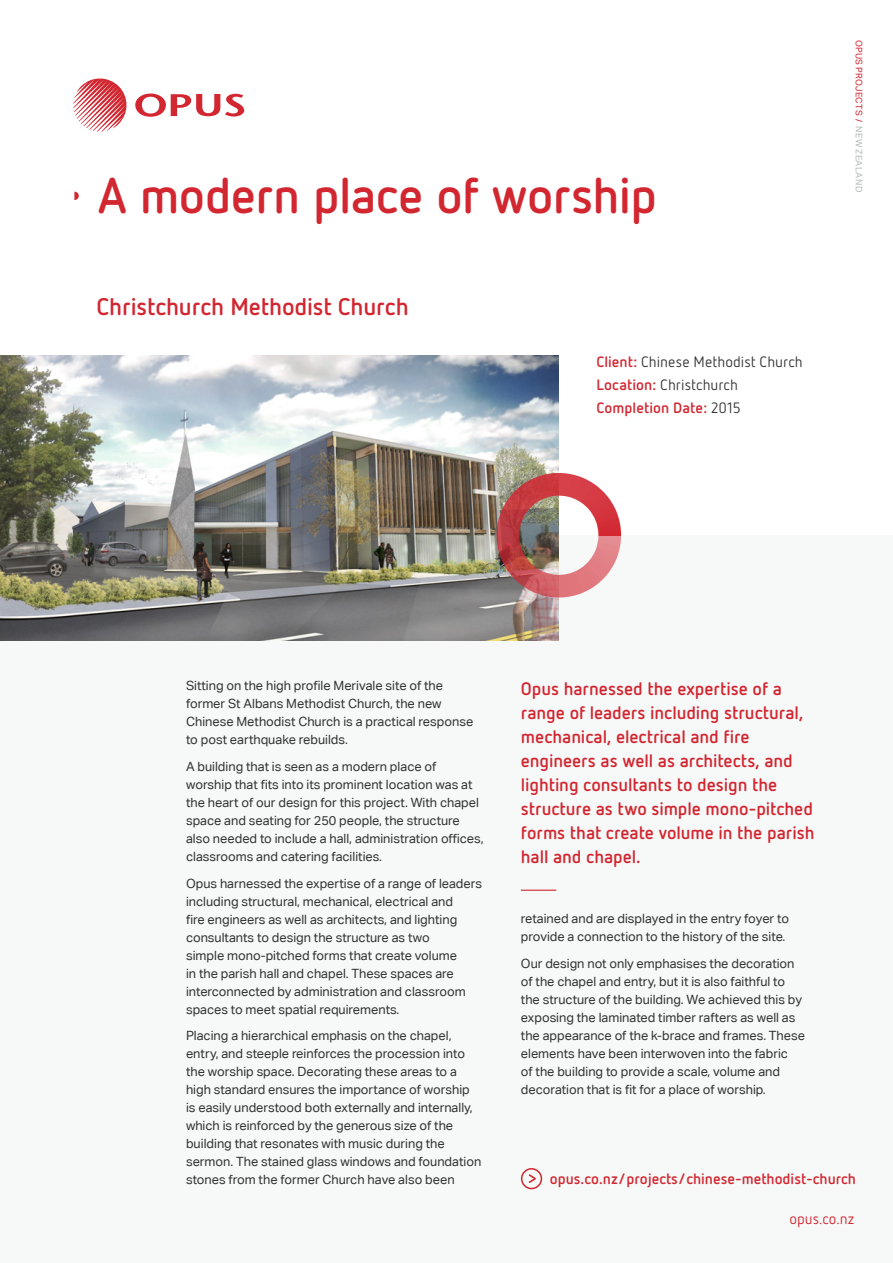
<style>
.page{position:relative;width:893px;height:1263px;background:#fff}
.page>*{position:absolute;margin:0;border:0;box-sizing:border-box;transform-origin:0 0}
.Headline{font:700 49.8px "Netto Pro";letter-spacing:-.01em;color:#d22630}
.Project_Name{font:700 24px "Netto Pro";letter-spacing:-.005em;color:#d22630}
.Pull_Quote{font:700 18px/24px "Netto Pro";letter-spacing:-.005em;color:#d22630}
.Information{font:15px "Netto Pro";letter-spacing:.005em;color:#333}
.Online{font:700 15px "Netto Pro";color:#d22630}
.Information-2{font:700 15px "Netto Pro";letter-spacing:.005em;color:#d22630}
.Website{font:15px "Netto Pro";color:#d22630}
.Body_Copy{font:12.75px/18px "Aktiv Grotesk";color:#333}
.t1{font:9px "Aktiv Grotesk";letter-spacing:.035em;color:#d22630}
.s1{font-weight:700;color:#d22630}
.s2{font-weight:400;color:#333}
.s3{color:#b1b8ba}
</style>
<div class="page">
<div style="left:0;top:536px;width:893px;height:727px;background:#f7f8f8"></div>
<svg style="left:74px;top:192px;width:5px;height:8px"></svg>
<hr style="left:521px;top:890px;width:35px;height:1px;background:#d22630">
<div style="left:521px;top:1168px;width:21px;height:21px;border:2px solid #d22630;border-radius:50%"></div>
<svg style="left:529px;top:1174px;width:7px;height:9px"></svg>
<img style="left:0;top:355px;width:558px;height:285px">
<img style="left:497px;top:473px;width:124px;height:124px">
<svg style="left:73px;top:78px;width:54px;height:54px"></svg>
<svg style="left:135px;top:94px;width:109px;height:23px"></svg>
<p class="Headline" style="left:98px;top:162px;width:561px">A modern place of worship</p>
<p class="Project_Name" style="left:97px;top:290px;width:314px">Christchurch Methodist Church</p>
<p class="Information" style="left:596px;top:352px;width:208px"><span class="s1">Client:</span> Chinese Methodist Church</p>
<p class="Information" style="left:596px;top:375px;width:143px"><span class="s1">Location:</span> Christchurch</p>
<p class="Information-2" style="left:596px;top:398px;width:146px">Completion Date: <span class="s2">2015</span></p>
<p class="t1" style="left:864px;top:40px;width:154px;rotate:90deg">OPUS PROJECTS / <span class="s3">NEW ZEALAND</span></p>
<p class="Body_Copy" style="left:186px;top:677px;width:289px">Sitting on the high profile Merivale site of the former St Albans Methodist Church, the new Chinese Methodist Church is a practical response to post earthquake rebuilds.</p>
<p class="Body_Copy" style="left:186px;top:757px;width:299px">A building that is seen as a modern place of worship that fits into its prominent location was at the heart of our design for this project. With chapel space and seating for 250 people, the structure also needed to include a hall, administration offices, classrooms and catering facilities.</p>
<p class="Body_Copy" style="left:186px;top:874px;width:298px">Opus harnessed the expertise of a range of leaders including structural, mechanical, electrical and<br>fire engineers as well as architects, and lighting consultants to design the structure as two<br>simple mono-pitched forms that create volume<br>in the parish hall and chapel. These spaces are interconnected by administration and classroom spaces to meet spatial requirements.</p>
<p class="Body_Copy" style="left:186px;top:1026px;width:297px">Placing a hierarchical emphasis on the chapel, entry, and steeple reinforces the procession into the worship space. Decorating these areas to a high standard ensures the importance of worship is easily understood both externally and internally, which is reinforced by the generous size of the building that resonates with music during the sermon. The stained glass windows and foundation stones from the former Church have also been</p>
<p class="Pull_Quote" style="left:521px;top:676px;width:295px">Opus harnessed the expertise of a range of leaders including structural, mechanical, electrical and fire engineers as well as architects, and lighting consultants to design the structure as two simple mono-pitched forms that create volume in the parish hall and chapel.</p>
<p class="Body_Copy" style="left:521px;top:910px;width:270px">retained and are displayed in the entry foyer to provide a connection to the history of the site.</p>
<p class="Body_Copy" style="left:521px;top:954px;width:286px">Our design not only emphasises the decoration of the chapel and entry, but it is also faithful to the structure of the building. We achieved this by exposing the laminated timber rafters as well as the appearance of the k-brace and frames. These elements have been interwoven into the fabric<br>of the building to provide a scale, volume and decoration that is fit for a place of worship.</p>
<p class="Online" style="left:550px;top:1169px;width:308px">opus.co.nz/projects/chinese-methodist-church</p>
<p class="Website" style="left:789px;top:1209px;width:66px">opus.co.nz</p>
</div>
